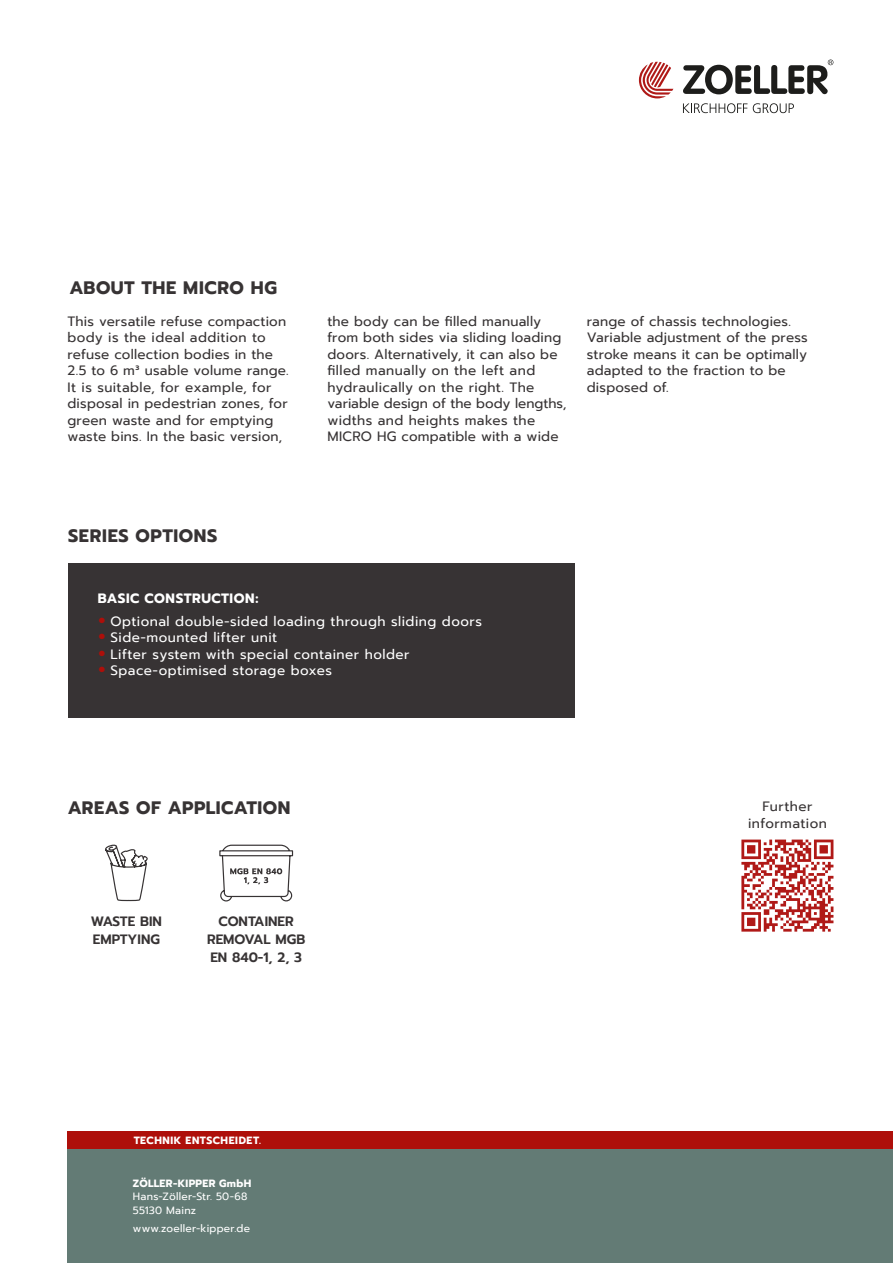
<style>
.page{position:relative;width:893px;height:1263px;background:#fff}
.page>*{position:absolute;margin:0;border:0;box-sizing:border-box;transform-origin:0 0}
.t1{font:700 18px "Prompt";letter-spacing:.03em;color:#373334}
.t2{font:13.5px/16.5px "Prompt";letter-spacing:.015em;color:#373334}
.t3{font:13.5px "Prompt";letter-spacing:.035em;color:#fff}
.t4{font:600 13.5px/18px "Prompt";color:#373334}
.t5{font:700 13.5px "Prompt";letter-spacing:.04em;color:#fff}
.t6{font:13.5px/16.5px "Prompt";letter-spacing:.035em;color:#373334;text-align:center}
.t7{font:10.5px/13.5px "Prompt";letter-spacing:.025em;color:#fff}
.t8{font:700 10.5px "Prompt";letter-spacing:.06em;color:#fff}
.t9{font:700 10.5px "Prompt";letter-spacing:.04em;color:#fff}
.s1{font-size:31.5px;color:#ae0f0a}
</style>
<div class="page">
<div style="left:67px;top:1148px;width:826px;height:115px;background:#637b75"></div>
<div style="left:67px;top:1131px;width:826px;height:17px;background:#ae0f0a"></div>
<svg style="left:683px;top:103px;width:64px;height:10px"></svg>
<svg style="left:753px;top:103px;width:41px;height:10px"></svg>
<svg style="left:639px;top:62px;width:34px;height:36px"></svg>
<svg style="left:683px;top:60px;width:150px;height:34px"></svg>
<div style="left:68px;top:563px;width:506px;height:155px;background:#373334"></div>
<svg style="left:741px;top:839px;width:92px;height:93px"></svg>
<svg style="left:219px;top:844px;width:75px;height:58px"></svg>
<svg style="left:105px;top:844px;width:43px;height:58px"></svg>
<h1 class="t1" style="left:69px;top:274px;width:209px">ABOUT THE MICRO HG</h1>
<p class="t2" style="left:67px;top:313px;width:223px">This versatile refuse compaction body is the ideal addition to refuse collection bodies in the<br>2.5 to 6 m³ usable volume range.<br>It is suitable, for example, for disposal in pedestrian zones, for green waste and for emptying waste bins. In the basic version,</p>
<p class="t2" style="left:327px;top:313px;width:241px">the body can be filled manually from both sides via sliding loading doors. Alternatively, it can also be filled manually on the left and hydraulically on the right. The variable design of the body lengths, widths and heights makes the<br>MICRO HG compatible with a wide</p>
<p class="t2" style="left:587px;top:313px;width:222px">range of chassis technologies.<br>Variable adjustment of the press stroke means it can be optimally adapted to the fraction to be disposed of.</p>
<h1 class="t1" style="left:68px;top:522px;width:151px">SERIES OPTIONS</h1>
<p class="t5" style="left:98px;top:588px;width:162px">BASIC CONSTRUCTION:</p>
<p class="t3" style="left:98px;top:611px;width:386px"><span class="s1">•</span> Optional double-sided loading through sliding doors</p>
<p class="t3" style="left:98px;top:628px;width:181px"><span class="s1">•</span> Side-mounted lifter unit</p>
<p class="t3" style="left:98px;top:644px;width:313px"><span class="s1">•</span> Lifter system with special container holder</p>
<p class="t3" style="left:98px;top:661px;width:236px"><span class="s1">•</span> Space-optimised storage boxes</p>
<h1 class="t1" style="left:68px;top:794px;width:224px">AREAS OF APPLICATION</h1>
<p class="t4" style="left:91px;top:913px;width:73px">WASTE BIN<br>EMPTYING</p>
<p class="t4" style="left:207px;top:913px;width:100px;text-align:center">CONTAINER<br>REMOVAL MGB<br>EN 840-1, 2, 3</p>
<p class="t6" style="left:748px;top:798px;width:80px">Further information</p>
<p class="t8" style="left:134px;top:1132px;width:129px">TECHNIK ENTSCHEIDET.</p>
<p class="t9" style="left:133px;top:1175px;width:120px">ZÖLLER-KIPPER GmbH</p>
<p class="t7" style="left:133px;top:1190px;width:116px">Hans-Zöller-Str. 50-68<br>55130 Mainz</p>
<p class="t7" style="left:133px;top:1222px;width:119px">www.zoeller-kipper.de</p>
</div>
